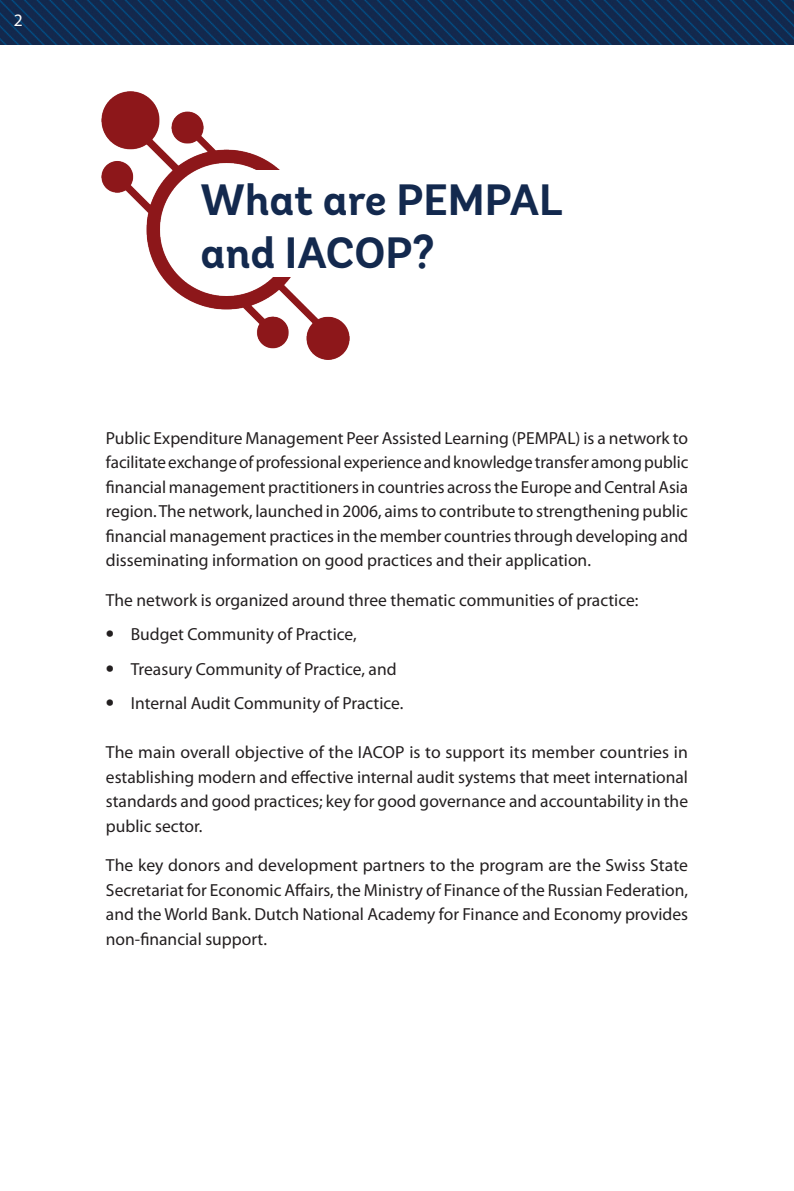
<style>
.page{position:relative;width:794px;height:1191px;background:#fff}
.page>*{position:absolute;margin:0;border:0;box-sizing:border-box;transform-origin:0 0}
.t1{font:700 43.75px "Andes";color:#13294e}
.Body_text{font:17.5px/24.5px "Myriad Pro";color:#231f20;text-align:justify}
.t2{font:17.5px "Myriad Pro";color:#fff}
.s1{font-weight:700;font-size:24.5px}
</style>
<div class="page">
<img style="left:0;top:0;width:794px;height:44px">
<img style="left:101px;top:91px;width:248px;height:268px">
<div style="left:238px;top:171px;width:218px;height:106px;background:#fff"></div>
<p class="t2" style="left:14px;top:9px;width:10px">2</p>
<p class="t1" style="left:201px;top:173px;width:363px">What are PEMPAL</p>
<p class="t1" style="left:201px;top:226px;width:235px">and IACOP?</p>
<p class="Body_text" style="left:106px;top:425px;width:584px">Public Expenditure Management Peer Assisted Learning (PEMPAL) is a network to facilitate exchange of professional experience and knowledge transfer among public financial management practitioners in countries across the Europe and Central Asia region. The network, launched in 2006, aims to contribute to strengthening public financial management practices in the member countries through developing and disseminating information on good practices and their application.</p>
<p class="Body_text" style="left:106px;top:587px;width:534px">The network is organized around three thematic communities of practice:</p>
<p class="Body_text" style="left:106px;top:622px;width:252px"><span class="s1">•</span> Budget Community of Practice,</p>
<p class="Body_text" style="left:106px;top:656px;width:292px"><span class="s1">•</span> Treasury Community of Practice, and</p>
<p class="Body_text" style="left:106px;top:690px;width:299px"><span class="s1">•</span> Internal Audit Community of Practice.</p>
<p class="Body_text" style="left:106px;top:740px;width:584px">The main overall objective of the IACOP is to support its member countries in establishing modern and effective internal audit systems that meet international standards and good practices; key for good governance and accountability in the public sector.</p>
<p class="Body_text" style="left:106px;top:853px;width:584px">The key donors and development partners to the program are the Swiss State Secretariat for Economic Affairs, the Ministry of Finance of the Russian Federation, and the World Bank. Dutch National Academy for Finance and Economy provides non-financial support.</p>
</div>
